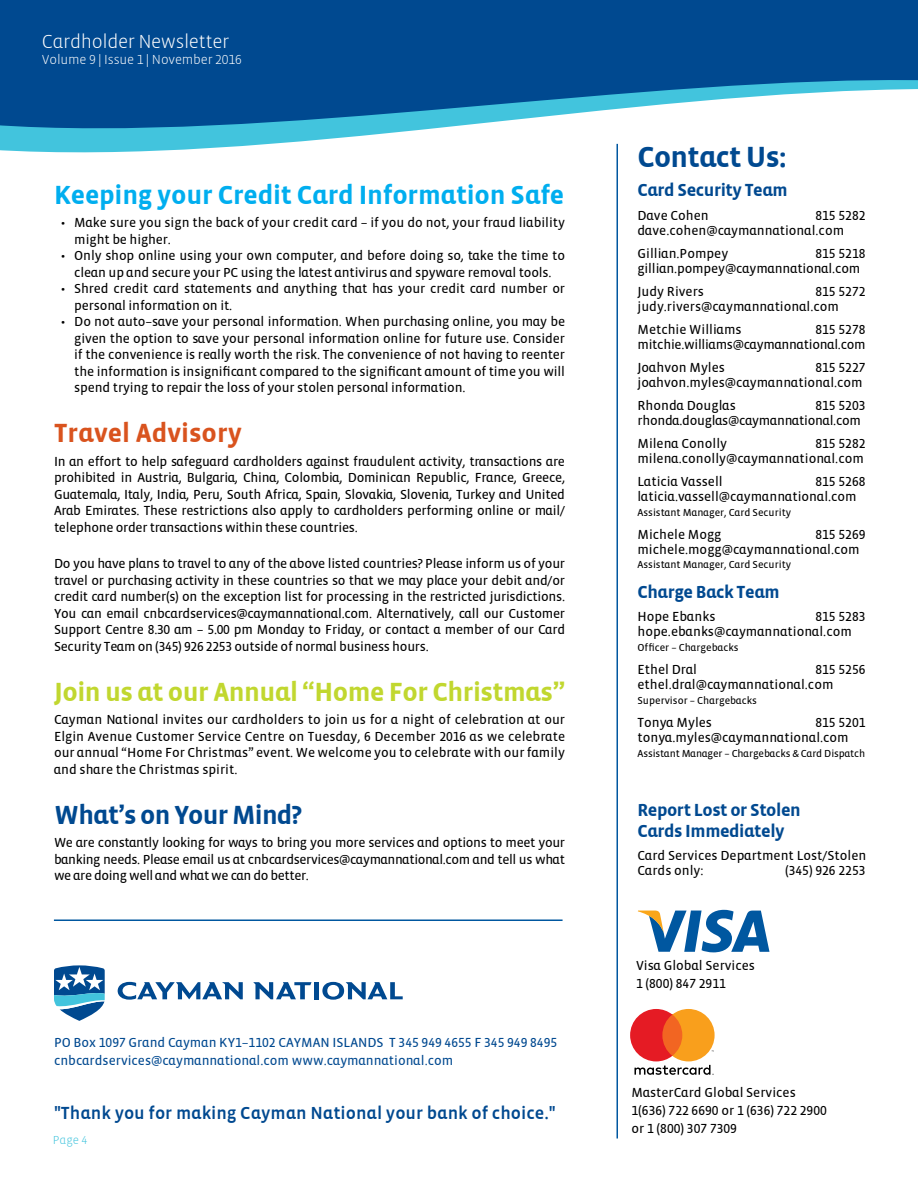
<style>
.page{position:relative;width:918px;height:1188px;background:#fff}
.page>*{position:absolute;margin:0;border:0;box-sizing:border-box;transform-origin:0 0}
.t1{font:700 30px "Vista Sans";letter-spacing:-.025em;color:#004990}
.t2{font:700 27px "Vista Sans";letter-spacing:-.01em;color:#00aeef}
.t3{font:700 27px "Vista Sans";letter-spacing:-.02em;color:#c1d72f}
.t4{font:700 27px "Vista Sans";letter-spacing:-.03em;color:#004990}
.t5{font:700 27px "Vista Sans";color:#d9531e}
.t6{font:300 19.5px "Vista Sans";letter-spacing:-.02em;color:#fff}
.t7{font:700 18px/21px "Vista Sans";letter-spacing:-.025em;color:#004990}
.t8{font:500 18px "Vista Sans";color:#004990}
.t9{font:13.5px/16.5px "Vista Sans";color:#000}
.t10{font:13.5px "Vista Sans";color:#004990}
.t11{font:13.5px/15px "Vista Sans";letter-spacing:-.02em;color:#000;text-align:right}
.t12{font:300 13.5px "Vista Sans";letter-spacing:-.01em;color:#fff}
.t13{font:300 12px "Vista Sans";color:#42c4dd}
.t14{font:10.5px "Vista Sans";color:#000}
</style>
<div class="page">
<div style="left:0;top:0;width:918px;height:75px;background:#004990"></div>
<svg style="left:0;top:75px;width:918px;height:78px"></svg>
<svg style="left:253px;top:982px;width:59px;height:17px"></svg>
<div style="left:314px;top:982px;width:5px;height:17px;background:#004990"></div>
<svg style="left:322px;top:982px;width:81px;height:18px"></svg>
<svg style="left:118px;top:982px;width:125px;height:18px"></svg>
<svg style="left:54px;top:965px;width:51px;height:56px"></svg>
<hr style="left:616px;top:144px;width:2px;height:995px;background:#0057a0">
<svg style="left:638px;top:910px;width:131px;height:42px"></svg>
<hr style="left:54px;top:919px;width:509px;height:2px;background:#0057a0">
<svg style="left:630px;top:1009px;width:85px;height:66px"></svg>
<p class="t6" style="left:42px;top:31px;width:189px">Cardholder Newsletter</p>
<p class="t12" style="left:42px;top:53px;width:202px">Volume 9 | Issue 1 | November 2016</p>
<p class="t2" style="left:54px;top:181px;width:512px">Keeping your Credit Card Information Safe</p>
<p class="t9" style="left:74px;top:215px;width:492px;text-indent:-14px">• Make sure you sign the back of your credit card – if you do not, your fraud liability might be higher.</p>
<p class="t9" style="left:61px;top:248px;width:506px;text-align:center">• Only shop online using your own computer, and before doing so, take the time to clean up and secure your PC using the latest antivirus and spyware removal tools.</p>
<p class="t9" style="left:74px;top:281px;width:492px;text-indent:-14px">• Shred credit card statements and anything that has your credit card number or personal information on it.</p>
<p class="t9" style="left:74px;top:314px;width:492px;text-align:justify;text-indent:-14px">• Do not auto–save your personal information. When purchasing online, you may be given the option to save your personal information online for future use. Consider if the convenience is really worth the risk. The convenience of not having to reenter the information is insignificant compared to the significant amount of time you will spend trying to repair the loss of your stolen personal information.</p>
<p class="t5" style="left:54px;top:420px;width:190px">Travel Advisory</p>
<p class="t9" style="left:54px;top:453px;width:513px;text-align:justify">In an effort to help safeguard cardholders against fraudulent activity, transactions are prohibited in Austria, Bulgaria, China, Colombia, Dominican Republic, France, Greece, Guatemala, Italy, India, Peru, South Africa, Spain, Slovakia, Slovenia, Turkey and United Arab Emirates. These restrictions also apply to cardholders performing online or mail/ telephone order transactions within these countries.</p>
<p class="t9" style="left:54px;top:556px;width:513px;text-align:justify">Do you have plans to travel to any of the above listed countries? Please inform us of your travel or purchasing activity in these countries so that we may place your debit and/or credit card number(s) on the exception list for processing in the restricted jurisdictions.<br>You can email cnbcardservices@caymannational.com. Alternatively, call our Customer Support Centre 8.30 am – 5.00 pm Monday to Friday, or contact a member of our Card Security Team on (345) 926 2253 outside of normal business hours.</p>
<p class="t3" style="left:54px;top:678px;width:513px">Join us at our Annual “Home For Christmas”</p>
<p class="t9" style="left:54px;top:712px;width:513px;text-align:justify">Cayman National invites our cardholders to join us for a night of celebration at our Elgin Avenue Customer Service Centre on Tuesday, 6 December 2016 as we celebrate our annual “Home For Christmas” event. We welcome you to celebrate with our family and share the Christmas spirit.</p>
<p class="t4" style="left:54px;top:801px;width:250px">What’s on Your Mind?</p>
<p class="t9" style="left:54px;top:835px;width:513px;text-align:justify">We are constantly looking for ways to bring you more services and options to meet your banking needs. Please email us at cnbcardservices@caymannational.com and tell us what we are doing well and what we can do better.</p>
<p class="t10" style="left:54px;top:1036px;width:505px">PO Box 1097 Grand Cayman KY1–1102 CAYMAN ISLANDS T 345 949 4655 F 345 949 8495</p>
<p class="t10" style="left:54px;top:1054px;width:401px">cnbcardservices@caymannational.com www.caymannational.com</p>
<p class="t8" style="left:54px;top:1104px;width:503px">"Thank you for making Cayman National your bank of choice."</p>
<p class="t13" style="left:53px;top:1134px;width:36px">Page 4</p>
<p class="t1" style="left:638px;top:141px;width:151px">Contact Us:</p>
<p class="t7" style="left:638px;top:180px;width:152px">Card Security Team</p>
<p class="t9" style="left:638px;top:207px;width:73px">Dave Cohen</p>
<p class="t9" style="left:638px;top:208px;width:230px;line-height:15px;text-indent:178px">815 5282 dave.cohen@caymannational.com</p>
<p class="t9" style="left:638px;top:245px;width:92px">Gillian.Pompey</p>
<p class="t9" style="left:638px;top:246px;width:230px;line-height:15px;text-indent:178px">815 5218 gillian.pompey@caymannational.com</p>
<p class="t9" style="left:638px;top:283px;width:68px">Judy Rivers</p>
<p class="t9" style="left:638px;top:284px;width:230px;line-height:15px;text-indent:178px">815 5272 judy.rivers@caymannational.com</p>
<p class="t9" style="left:638px;top:321px;width:106px">Metchie Williams</p>
<p class="t11" style="left:638px;top:322px;width:230px">815 5278 mitchie.williams@caymannational.com</p>
<p class="t9" style="left:638px;top:359px;width:89px">Joahvon Myles</p>
<p class="t9" style="left:638px;top:360px;width:230px;line-height:15px;text-align:right">815 5227 joahvon.myles@caymannational.com</p>
<p class="t9" style="left:638px;top:398px;width:100px">Rhonda Douglas</p>
<p class="t11" style="left:638px;top:398px;width:230px;text-align:left;text-indent:178px">815 5203 rhonda.douglas@caymannational.com</p>
<p class="t9" style="left:638px;top:436px;width:91px">Milena Conolly</p>
<p class="t9" style="left:638px;top:436px;width:230px;line-height:15px;text-align:right">815 5282 milena.conolly@caymannational.com</p>
<p class="t9" style="left:638px;top:474px;width:87px">Laticia Vassell</p>
<p class="t9" style="left:638px;top:475px;width:230px;line-height:15px;text-indent:178px">815 5268 laticia.vassell@caymannational.com</p>
<p class="t14" style="left:638px;top:507px;width:155px">Assistant Manager, Card Security</p>
<p class="t9" style="left:638px;top:527px;width:86px">Michele Mogg</p>
<p class="t9" style="left:638px;top:528px;width:230px;line-height:15px;text-indent:178px">815 5269 michele.mogg@caymannational.com</p>
<p class="t14" style="left:638px;top:559px;width:155px">Assistant Manager, Card Security</p>
<p class="t7" style="left:638px;top:581px;width:144px">Charge Back Team</p>
<p class="t9" style="left:638px;top:608px;width:79px">Hope Ebanks</p>
<p class="t9" style="left:638px;top:609px;width:230px;line-height:15px;text-indent:178px">815 5283 hope.ebanks@caymannational.com</p>
<p class="t14" style="left:638px;top:642px;width:103px">Officer – Chargebacks</p>
<p class="t9" style="left:638px;top:661px;width:61px">Ethel Dral</p>
<p class="t9" style="left:638px;top:662px;width:230px;line-height:15px;text-indent:178px">815 5256 ethel.dral@caymannational.com</p>
<p class="t14" style="left:638px;top:695px;width:121px">Supervisor – Chargebacks</p>
<p class="t9" style="left:638px;top:714px;width:76px">Tonya Myles</p>
<p class="t9" style="left:638px;top:715px;width:230px;line-height:15px;text-indent:178px">815 5201 tonya.myles@caymannational.com</p>
<p class="t14" style="left:638px;top:748px;width:229px">Assistant Manager – Chargebacks &amp; Card Dispatch</p>
<p class="t7" style="left:638px;top:800px;width:165px">Report Lost or Stolen<br>Cards Immediately</p>
<p class="t9" style="left:638px;top:849px;width:230px;line-height:15px">Card Services Department Lost/Stolen<br>Cards only:</p>
<p class="t9" style="left:785px;top:863px;width:82px">(345) 926 2253</p>
<p class="t9" style="left:636px;top:957px;width:121px">Visa Global Services</p>
<p class="t9" style="left:636px;top:975px;width:91px">1 (800) 847 2911</p>
<p class="t9" style="left:632px;top:1085px;width:166px">MasterCard Global Services</p>
<p class="t9" style="left:632px;top:1103px;width:197px">1(636) 722 6690 or 1 (636) 722 2900</p>
<p class="t9" style="left:632px;top:1121px;width:107px">or 1 (800) 307 7309</p>
</div>
